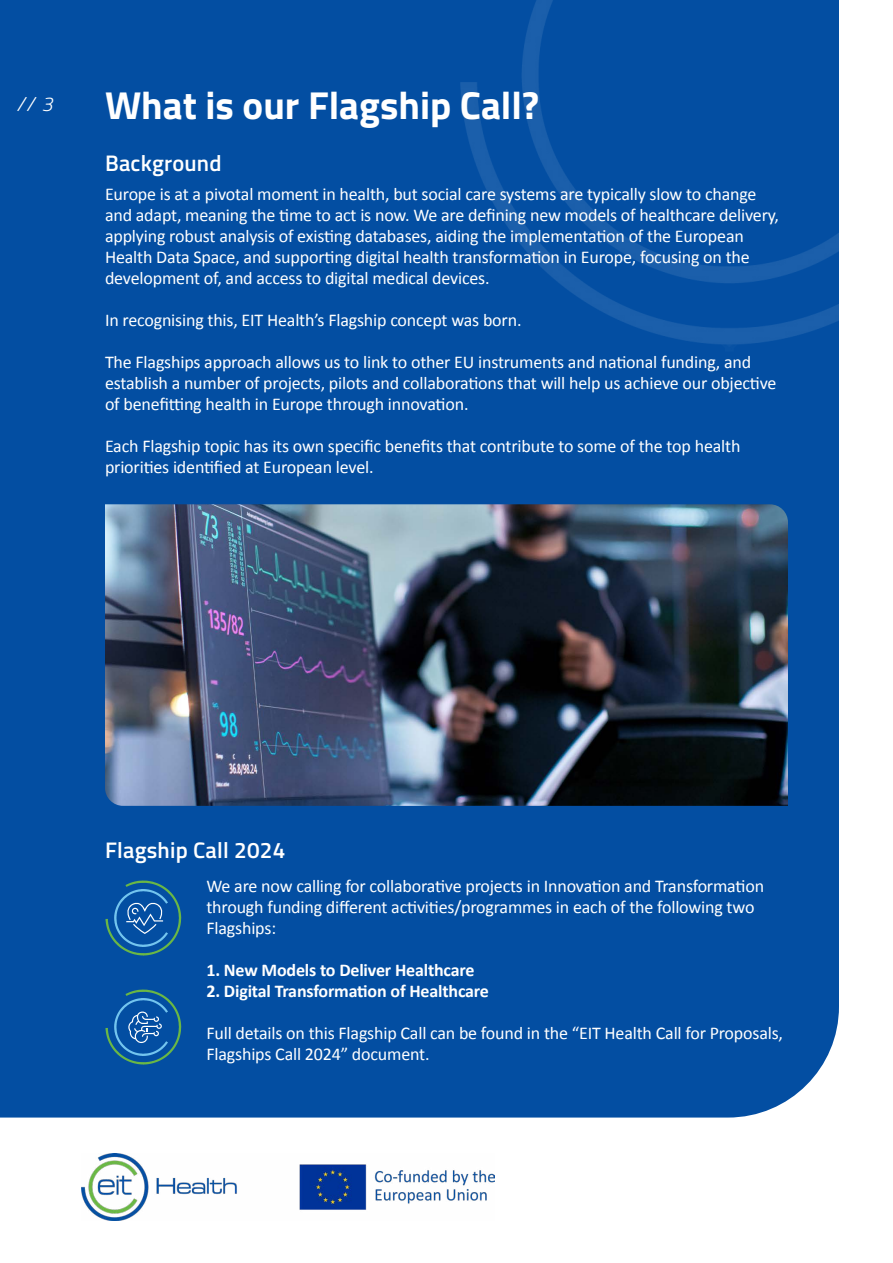
<style>
.page{position:relative;width:893px;height:1263px;background:#fff}
.page>*{position:absolute;margin:0;border:0;box-sizing:border-box;transform-origin:0 0}
.t1{font:700 39px "Titillium Web";color:#fff}
.t2{font:600 22.5px "Titillium Web";letter-spacing:.01em;color:#fff}
.t3{font:italic 300 19.95px "Titillium Web";color:#fff}
.t4{font:18px/21px "Calibri";letter-spacing:-.01em;color:#fff}
.t5{font:700 18px "Calibri";letter-spacing:-.01em;color:#fff}
</style>
<div class="page">
<img style="left:82px;top:1153px;width:413px;height:67px">
<div style="left:0;top:0;width:839px;height:1117px;background:#034ea2"></div>
<img style="left:460px;top:0;width:379px;height:352px">
<img style="left:105px;top:504px;width:683px;height:302px">
<svg style="left:105px;top:880px;width:76px;height:76px;background:#1962a2"></svg>
<svg style="left:105px;top:989px;width:76px;height:76px;background:#1a62a2"></svg>
<p class="t3" style="left:16px;top:90px;width:38px">// 3</p>
<h1 class="t1" style="left:105px;top:76px;width:436px">What is our Flagship Call?</h1>
<p class="t2" style="left:105px;top:146px;width:118px">Background</p>
<p class="t4" style="left:105px;top:183px;width:675px">Europe is at a pivotal moment in health, but social care systems are typically slow to change and adapt, meaning the time to act is now. We are defining new models of healthcare delivery, applying robust analysis of existing databases, aiding the implementation of the European Health Data Space, and supporting digital health transformation in Europe, focusing on the development of, and access to digital medical devices.</p>
<p class="t4" style="left:105px;top:309px;width:418px">In recognising this, EIT Health’s Flagship concept was born.</p>
<p class="t4" style="left:105px;top:351px;width:673px">The Flagships approach allows us to link to other EU instruments and national funding, and establish a number of projects, pilots and collaborations that will help us achieve our objective of benefitting health in Europe through innovation.</p>
<p class="t4" style="left:105px;top:435px;width:637px">Each Flagship topic has its own specific benefits that contribute to some of the top health priorities identified at European level.</p>
<p class="t2" style="left:105px;top:833px;width:182px">Flagship Call 2024</p>
<p class="t4" style="left:206px;top:875px;width:559px">We are now calling for collaborative projects in Innovation and Transformation through funding different activities/programmes in each of the following two<br>Flagships:</p>
<p class="t5" style="left:206px;top:959px;width:270px">1. New Models to Deliver Healthcare</p>
<p class="t5" style="left:206px;top:980px;width:284px">2. Digital Transformation of Healthcare</p>
<p class="t4" style="left:206px;top:1022px;width:578px">Full details on this Flagship Call can be found in the “EIT Health Call for Proposals,<br>Flagships Call 2024” document.</p>
</div>
